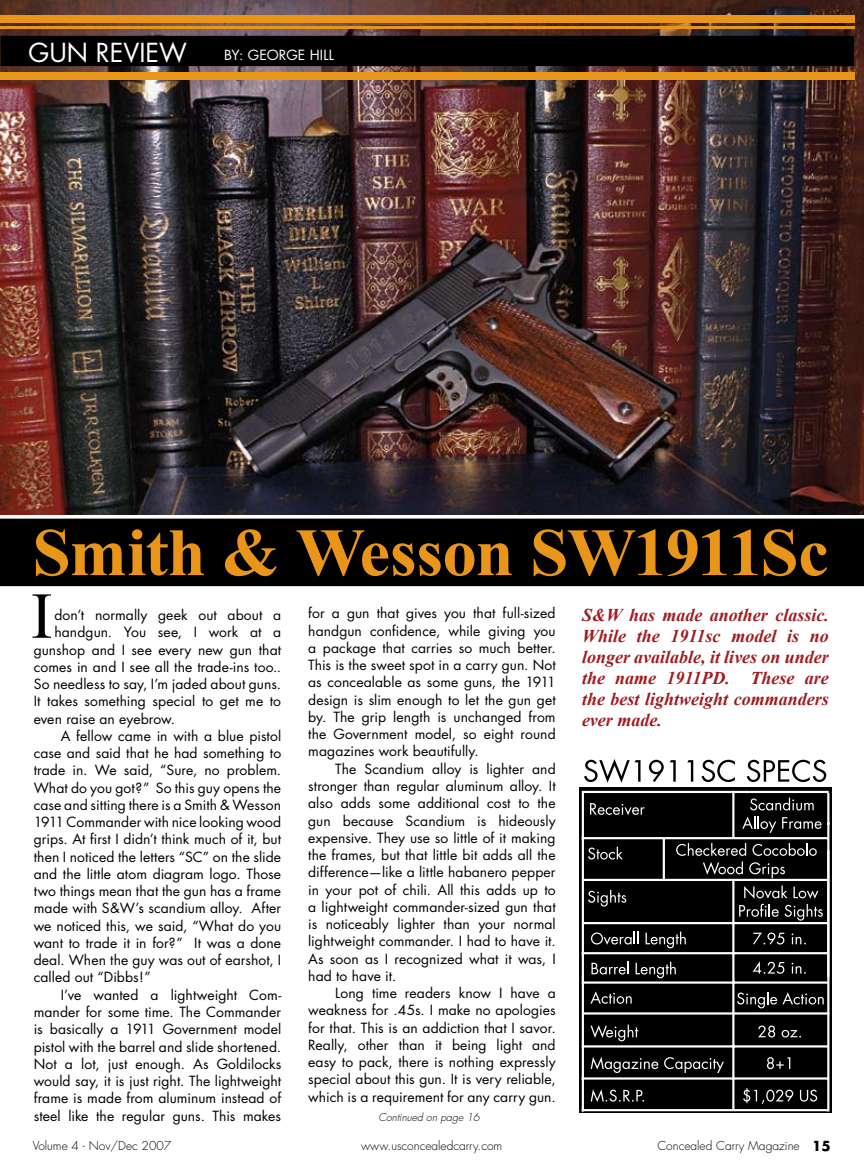
<style>
.page{position:relative;width:864px;height:1175px;background:#fff}
.page>*{position:absolute;margin:0;border:0;box-sizing:border-box;transform-origin:0 0}
.t1{font:700 67.65px "Times New Roman";letter-spacing:-.02em;color:#e89519}
.t2{font:25.5px "Futura";color:#fff}
.t3{font:italic 700 18px/21px "Times New Roman";color:#9d1c20;text-align:justify}
.t4{font:13.65px/17.2px "Futura";letter-spacing:.005em;color:#000;text-align:justify}
.t5{font:13.65px "Futura";letter-spacing:.01em;color:#fff}
.t6{font:300 12px "Futura";color:#000}
.t7{font:italic 300 10.5px "Futura";color:#000}
.s1{font-weight:700;font-size:13.5px}
</style>
<div class="page">
<div style="left:0;top:519px;width:864px;height:66px;background:#000"></div>
<img style="left:0;top:0;width:864px;height:514px">
<div style="left:0;top:36px;width:854px;height:30px;border:14px solid #000"></div>
<div style="left:0;top:15px;width:855px;height:7px;background:#e89519"></div>
<hr style="left:0;top:26px;width:855px;height:2px;background:#e89519">
<div style="left:0;top:72px;width:854px;height:8px;background:#e89519"></div>
<div style="left:579px;top:787px;width:253px;height:326px;background:#000"></div>
<svg style="left:591px;top:931px;width:48px;height:13px"></svg>
<svg style="left:646px;top:931px;width:40px;height:17px"></svg>
<svg style="left:753px;top:932px;width:31px;height:12px"></svg>
<svg style="left:792px;top:933px;width:14px;height:11px"></svg>
<hr style="left:582px;top:1045px;width:246px;height:2px;background:#fff">
<hr style="left:582px;top:919px;width:2px;height:58px;background:#fff">
<hr style="left:732px;top:880px;width:2px;height:230px;background:#fff">
<hr style="left:582px;top:887px;width:2px;height:30px;background:#fff">
<hr style="left:582px;top:981px;width:246px;height:2px;background:#fff">
<hr style="left:663px;top:838px;width:2px;height:42px;background:#fff">
<hr style="left:582px;top:856px;width:2px;height:29px;background:#fff">
<hr style="left:582px;top:952px;width:246px;height:2px;background:#fff">
<hr style="left:582px;top:824px;width:2px;height:30px;background:#fff">
<hr style="left:582px;top:837px;width:246px;height:2px;background:#fff">
<hr style="left:827px;top:793px;width:2px;height:184px;background:#fff">
<hr style="left:732px;top:791px;width:2px;height:47px;background:#fff">
<hr style="left:582px;top:793px;width:2px;height:29px;background:#fff">
<hr style="left:582px;top:791px;width:247px;height:2px;background:#fff">
<svg style="left:592px;top:961px;width:37px;height:13px"></svg>
<svg style="left:636px;top:961px;width:40px;height:17px"></svg>
<svg style="left:753px;top:961px;width:31px;height:12px"></svg>
<svg style="left:792px;top:962px;width:14px;height:11px"></svg>
<svg style="left:591px;top:1057px;width:67px;height:16px"></svg>
<svg style="left:664px;top:1057px;width:60px;height:16px"></svg>
<svg style="left:584px;top:759px;width:57px;height:23px"></svg>
<svg style="left:649px;top:759px;width:15px;height:23px"></svg>
<svg style="left:670px;top:760px;width:6px;height:21px"></svg>
<svg style="left:687px;top:760px;width:6px;height:21px"></svg>
<svg style="left:702px;top:759px;width:33px;height:23px"></svg>
<svg style="left:747px;top:759px;width:79px;height:23px"></svg>
<svg style="left:767px;top:1057px;width:23px;height:12px"></svg>
<hr style="left:583px;top:1012px;width:246px;height:2px;background:#fff">
<svg style="left:591px;top:1024px;width:47px;height:17px"></svg>
<svg style="left:758px;top:1025px;width:17px;height:12px"></svg>
<svg style="left:782px;top:1029px;width:19px;height:8px"></svg>
<hr style="left:827px;top:850px;width:2px;height:261px;background:#fff">
<hr style="left:582px;top:1077px;width:246px;height:2px;background:#fff">
<hr style="left:582px;top:976px;width:2px;height:135px;background:#fff">
<hr style="left:582px;top:1109px;width:246px;height:2px;background:#fff">
<svg style="left:591px;top:1089px;width:53px;height:12px"></svg>
<svg style="left:743px;top:1088px;width:50px;height:16px"></svg>
<svg style="left:800px;top:1089px;width:17px;height:12px"></svg>
<svg style="left:590px;top:991px;width:42px;height:12px"></svg>
<svg style="left:737px;top:992px;width:87px;height:16px"></svg>
<svg style="left:590px;top:803px;width:55px;height:12px"></svg>
<svg style="left:745px;top:793px;width:69px;height:17px"></svg>
<svg style="left:742px;top:816px;width:34px;height:16px"></svg>
<svg style="left:782px;top:817px;width:46px;height:12px"></svg>
<hr style="left:582px;top:922px;width:247px;height:2px;background:#fff">
<hr style="left:583px;top:878px;width:245px;height:3px;background:#fff">
<svg style="left:582px;top:846px;width:41px;height:13px"></svg>
<svg style="left:676px;top:843px;width:141px;height:35px"></svg>
<svg style="left:582px;top:885px;width:44px;height:21px"></svg>
<svg style="left:739px;top:885px;width:84px;height:35px"></svg>
<svg style="left:32px;top:594px;width:19px;height:44px"></svg>
<h2 class="t2" style="left:28px;top:36px;width:160px">GUN REVIEW</h2>
<p class="t5" style="left:224px;top:47px;width:64px">By: george</p>
<p class="t5" style="left:310px;top:47px;width:26px">hill</p>
<h1 class="t1" style="left:32px;top:505px;width:798px">Smith &amp; Wesson SW1911Sc</h1>
<h3 class="t3" style="left:582px;top:604px;width:248px">S&amp;W has made another classic.<br>While the 1911sc model is no longer available, it lives on under the name 1911PD. These are the best lightweight commanders ever made.</h3>
<p class="t4" style="left:308px;top:605px;width:249px">for a gun that gives you that full-sized handgun confidence, while giving you a package that carries so much better.<br>This is the sweet spot in a carry gun. Not as concealable as some guns, the 1911 design is slim enough to let the gun get by. The grip length is unchanged from the Government model, so eight round magazines work beautifully.</p>
<p class="t4" style="left:308px;top:760px;width:249px;text-indent:27px">The Scandium alloy is lighter and stronger than regular aluminum alloy. It also adds some additional cost to the gun because Scandium is hideously expensive. They use so little of it making the frames, but that little bit adds all the difference—like a little habanero pepper in your pot of chili. All this adds up to a lightweight commander-sized gun that is noticeably lighter than your normal lightweight commander. I had to have it.<br>As soon as I recognized what it was, I had to have it.</p>
<p class="t4" style="left:308px;top:984px;width:249px;text-indent:27px">Long time readers know I have a weakness for .45s. I make no apologies for that. This is an addiction that I savor.<br>Really, other than it being light and easy to pack, there is nothing expressly special about this gun. It is very reliable, which is a requirement for any carry gun.</p>
<p class="t7" style="left:378px;top:1110px;width:103px">Continued on page 16</p>
<p class="t4" style="left:55px;top:606px;width:228px">don’t normally geek out about a</p>
<p class="t4" style="left:55px;top:624px;width:228px">handgun. You see, I work at a</p>
<p class="t4" style="left:34px;top:641px;width:249px">gunshop and I see every new gun that</p>
<p class="t4" style="left:34px;top:658px;width:249px">comes in and I see all the trade-ins too..</p>
<p class="t4" style="left:34px;top:675px;width:249px">So needless to say, I’m jaded about guns.</p>
<p class="t4" style="left:34px;top:693px;width:249px">It takes something special to get me to</p>
<p class="t4" style="left:34px;top:710px;width:143px">even raise an eyebrow.</p>
<p class="t4" style="left:61px;top:727px;width:222px">A fellow came in with a blue pistol</p>
<p class="t4" style="left:34px;top:744px;width:249px">case and said that he had something to</p>
<p class="t4" style="left:34px;top:762px;width:249px">trade in. We said, “Sure, no problem.</p>
<p class="t4" style="left:34px;top:779px;width:249px">What do you got?” So this guy opens the</p>
<p class="t4" style="left:34px;top:796px;width:249px">case and sitting there is a Smith &amp; Wesson</p>
<p class="t4" style="left:34px;top:813px;width:249px">1911 Commander with nice looking wood</p>
<p class="t4" style="left:34px;top:831px;width:249px">grips. At first I didn’t think much of it, but</p>
<p class="t4" style="left:34px;top:848px;width:249px">then I noticed the letters “SC” on the slide</p>
<p class="t4" style="left:34px;top:865px;width:249px">and the little atom diagram logo. Those</p>
<p class="t4" style="left:34px;top:882px;width:249px">two things mean that the gun has a frame</p>
<p class="t4" style="left:34px;top:900px;width:249px">made with S&amp;W’s scandium alloy. After</p>
<p class="t4" style="left:34px;top:917px;width:249px">we noticed this, we said, “What do you</p>
<p class="t4" style="left:34px;top:934px;width:249px">want to trade it in for?” It was a done</p>
<p class="t4" style="left:34px;top:951px;width:249px">deal. When the guy was out of earshot, I</p>
<p class="t4" style="left:34px;top:969px;width:118px">called out “Dibbs!”</p>
<p class="t4" style="left:61px;top:986px;width:222px">I’ve wanted a lightweight Com-</p>
<p class="t4" style="left:34px;top:1003px;width:249px">mander for some time. The Commander</p>
<p class="t4" style="left:34px;top:1020px;width:249px">is basically a 1911 Government model</p>
<p class="t4" style="left:34px;top:1038px;width:249px">pistol with the barrel and slide shortened.</p>
<p class="t4" style="left:34px;top:1055px;width:249px">Not a lot, just enough. As Goldilocks</p>
<p class="t4" style="left:34px;top:1072px;width:249px">would say, it is just right. The lightweight</p>
<p class="t4" style="left:34px;top:1089px;width:249px">frame is made from aluminum instead of</p>
<p class="t4" style="left:34px;top:1107px;width:249px">steel like the regular guns. This makes</p>
<p class="t6" style="left:33px;top:1138px;width:140px">Volume 4 - Nov/Dec 2007</p>
<p class="t6" style="left:361px;top:1138px;width:143px">www.usconcealedcarry.com</p>
<p class="t6" style="left:657px;top:1138px;width:175px">Concealed Carry Magazine <span class="s1">15</span></p>
</div>
